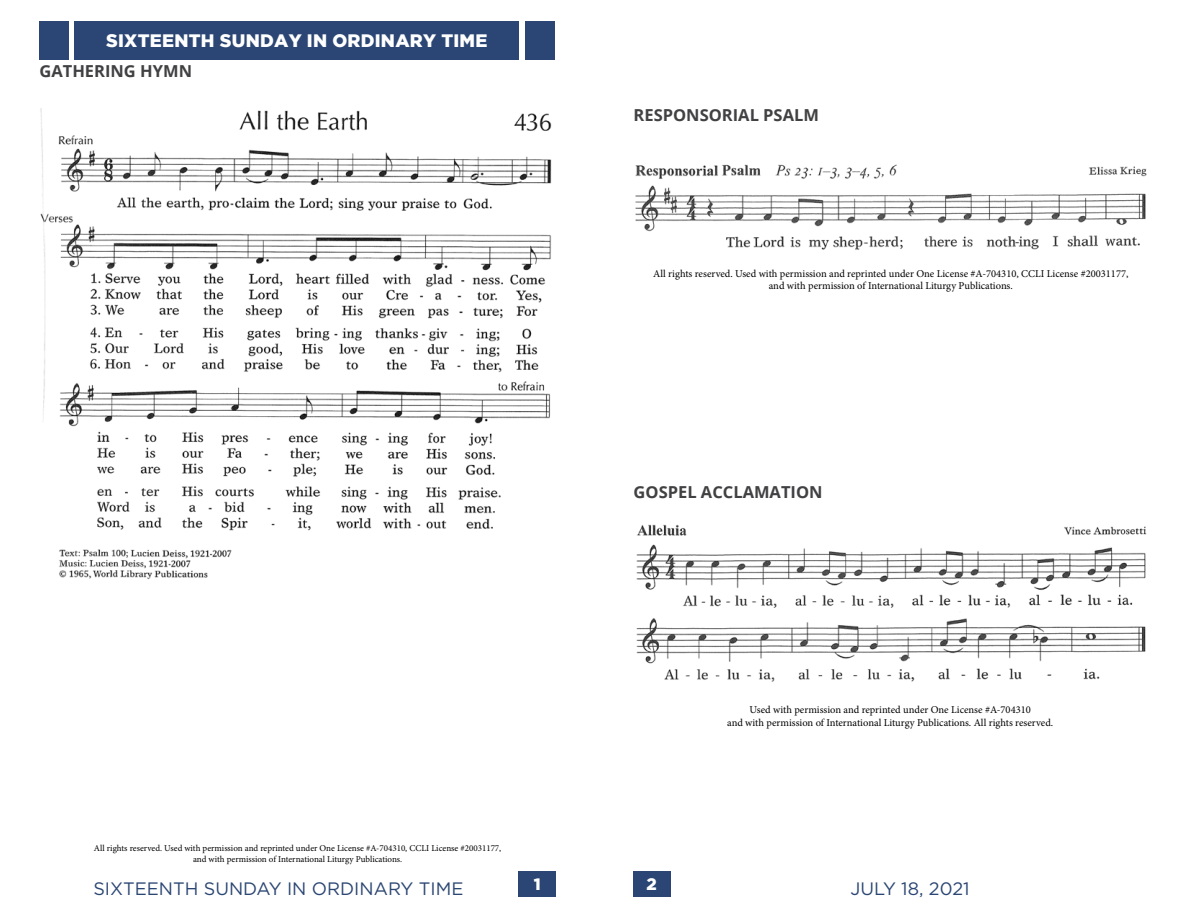
<style>
.page{position:relative;width:1188px;height:918px;background:#fff}
.page>*{position:absolute;margin:0;border:0;box-sizing:border-box;transform-origin:0 0}
.t1{font:18px "Gotham";color:#2b4673}
.t2{font:900 18px "Gotham";letter-spacing:.015em;color:#fff}
.t3{font:700 16.5px "Open Sans";color:#414042}
.t4{font:900 16.5px "Gotham";color:#fff}
.t5{font:10.5px/12.6px "Minion Pro";color:#000;text-align:center}
.t6{font:9px/10.8px "Minion Pro";color:#000;text-align:center}
</style>
<div class="page">
<div style="left:39px;top:21px;width:30px;height:38px;background:#2b4674"></div>
<div style="left:74px;top:21px;width:445px;height:38px;background:#2b4674"></div>
<div style="left:525px;top:21px;width:30px;height:38px;background:#2b4674"></div>
<div style="left:633px;top:872px;width:38px;height:25px;background:#2b4674"></div>
<div style="left:518px;top:871px;width:38px;height:26px;background:#2b4674"></div>
<img style="left:636px;top:524px;width:511px;height:158px">
<img style="left:40px;top:108px;width:512px;height:471px">
<img style="left:635px;top:164px;width:512px;height:86px">
<h1 class="t2" style="left:106px;top:30px;width:383px">SIXTEENTH SUNDAY IN ORDINARY TIME</h1>
<h2 class="t3" style="left:39px;top:59px;width:154px">GATHERING HYMN</h2>
<p class="t6" style="left:94px;top:843px;width:409px">All rights reserved. Used with permission and reprinted under One License #A-704310, CCLI License #20031177, and with permission of International Liturgy Publications.</p>
<h2 class="t3" style="left:634px;top:103px;width:187px">RESPONSORIAL PSALM</h2>
<p class="t5" style="left:653px;top:267px;width:477px">All rights reserved. Used with permission and reprinted under One License #A-704310, CCLI License #20031177, and with permission of International Liturgy Publications.</p>
<h2 class="t3" style="left:634px;top:481px;width:191px">GOSPEL ACCLAMATION</h2>
<p class="t5" style="left:727px;top:704px;width:328px">Used with permission and reprinted under One License #A-704310<br>and with permission of International Liturgy Publications. All rights reserved.</p>
<h2 class="t4" style="left:534px;top:875px;width:8px">1</h2>
<h1 class="t1" style="left:93px;top:877px;width:372px">SIXTEENTH SUNDAY IN ORDINARY TIME</h1>
<h2 class="t4" style="left:647px;top:875px;width:12px">2</h2>
<h1 class="t1" style="left:851px;top:877px;width:120px">JULY 18, 2021</h1>
</div>
